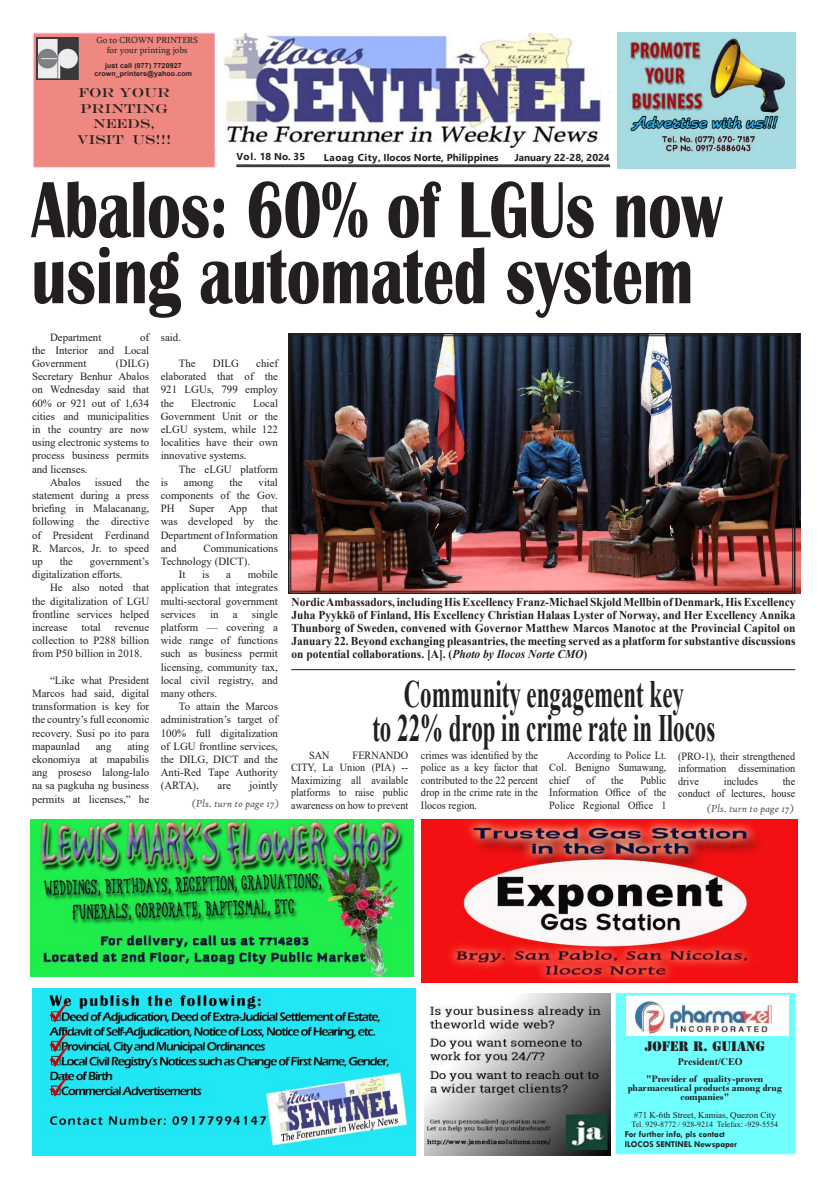
<style>
.page{position:relative;width:828px;height:1188px;background:#fff}
.page>*{position:absolute;margin:0;border:0;box-sizing:border-box;transform-origin:0 0}
.t1{font:700 82.5px/66px "Britannic";color:#231f20;scale:.75 1}
.t2{font:700 38.8px/34px "Times New Roman";color:#231f20;text-align:center;scale:.59 1}
.t3{font:13px/15.6px "Engravers";color:#231f20;text-align:center}
.t4{font:13px "Stencil Std";color:#231f20}
.t5{font:700 12px/13px "Times New Roman";color:#231f20;text-align:justify;scale:.95 1}
.t6{font:11px/13.2px "Times New Roman";color:#231f20;text-align:justify}
.t7{font:11px/12.5px "Times New Roman";color:#231f20;text-align:justify;scale:.93 1}
.t8{font:italic 11px "High Tower Text";color:#4b4c4d}
.t9{font:700 10px/9px "Bodoni";color:#231f20;text-align:center}
.t10{font:700 10px "Segoe UI";color:#231f20}
.t11{font:700 10px "Times New Roman";color:#231f20}
.t12{font:700 9px/10px "Tw Cen";color:#231f20}
.t13{font:9px/10px "Sylfaen";color:#231f20;text-align:center}
.t14{font:9px "Times New Roman";color:#231f20}
.t15{font:8px "Times New Roman";color:#231f20}
.t16{font:700 7px/8.4px "Arial";letter-spacing:.02em;color:#231f20;text-align:center}
.s1{font-style:italic}
</style>
<div class="page">
<img style="left:288px;top:333px;width:508px;height:261px">
<div style="left:290px;top:335px;width:503px;height:257px;border:1px solid #231f20"></div>
<hr style="left:291px;top:669px;width:504px;height:1px;background:#231f20">
<hr style="left:236px;top:165px;width:374px;height:1px;background:#231f20">
<hr style="left:236px;top:166px;width:374px;height:1px;background:#231f20">
<img style="left:425px;top:993px;width:186px;height:162px">
<img style="left:31px;top:820px;width:383px;height:157px">
<img style="left:422px;top:820px;width:375px;height:162px">
<div style="left:616px;top:993px;width:179px;height:161px;background:#6fffff"></div>
<img style="left:626px;top:996px;width:162px;height:39px">
<div style="left:33px;top:32px;width:183px;height:136px;background:#ef8880;border:1px solid #ffd6fc"></div>
<img style="left:37px;top:37px;width:42px;height:43px">
<img style="left:618px;top:33px;width:177px;height:135px">
<img style="left:223px;top:34px;width:388px;height:113px">
<img style="left:33px;top:988px;width:383px;height:167px">
<p class="t13" style="left:96px;top:35px;width:103px">Go to CROWN PRINTERS for your printing jobs</p>
<p class="t16" style="left:95px;top:61px;width:99px">just call (077) 7720927 crown_printers@yahoo.com</p>
<p class="t3" style="left:77px;top:85px;width:96px">FOR YOUR<br>PRINTING<br>NEEDS,<br>VISIT US!!!</p>
<p class="t10" style="left:236px;top:147px;width:70px">Vol. 18 No. 35</p>
<p class="t10" style="left:324px;top:148px;width:176px">Laoag City, Ilocos Norte, Philippines</p>
<p class="t10" style="left:514px;top:148px;width:97px">January 22-28, 2024</p>
<h1 class="t1" style="left:31px;top:178px;width:923px">Abalos: 60% of LGUs now using automated system</h1>
<p class="t6" style="left:50px;top:330px;width:53px">Department</p>
<p class="t6" style="left:161px;top:330px;width:22px">said.</p>
<p class="t6" style="left:179px;top:356px;width:18px">The</p>
<p class="t6" style="left:213px;top:356px;width:28px">DILG</p>
<p class="t6" style="left:32px;top:330px;width:119px;text-indent:108px">of the Interior and Local Government</p>
<p class="t6" style="left:116px;top:356px;width:35px">(DILG)</p>
<p class="t6" style="left:32px;top:370px;width:119px">Secretary Benhur Abalos</p>
<p class="t6" style="left:32px;top:383px;width:119px">on Wednesday said that</p>
<p class="t6" style="left:32px;top:396px;width:119px">60% or 921 out of 1,634</p>
<p class="t6" style="left:32px;top:409px;width:119px">cities and municipalities</p>
<p class="t6" style="left:32px;top:422px;width:119px">in the country are now</p>
<p class="t6" style="left:32px;top:436px;width:119px">using electronic systems to</p>
<p class="t6" style="left:32px;top:449px;width:119px">process business permits</p>
<p class="t6" style="left:32px;top:462px;width:57px">and licenses.</p>
<p class="t6" style="left:50px;top:475px;width:32px">Abalos</p>
<p class="t6" style="left:95px;top:475px;width:29px">issued</p>
<p class="t6" style="left:161px;top:356px;width:119px;text-indent:95px">chief elaborated that of the 921 LGUs, 799 employ the</p>
<p class="t6" style="left:161px;top:396px;width:119px;text-indent:92px">Local Government Unit or the eLGU system, while 122 localities have their own innovative systems.</p>
<p class="t6" style="left:179px;top:462px;width:101px">The eLGU platform</p>
<p class="t6" style="left:161px;top:475px;width:9px">is</p>
<p class="t6" style="left:184px;top:475px;width:31px">among</p>
<p class="t6" style="left:229px;top:475px;width:15px">the</p>
<p class="t6" style="left:191px;top:396px;width:46px">Electronic</p>
<p class="t6" style="left:32px;top:475px;width:119px;text-indent:104px">the statement during a press briefing in Malacanang, following the directive of President Ferdinand R. Marcos, Jr. to speed up</p>
<p class="t6" style="left:161px;top:475px;width:119px;text-indent:98px">vital components of the Gov.<br>PH</p>
<p class="t6" style="left:161px;top:502px;width:119px;text-indent:101px">that was developed by the Department of Information and</p>
<p class="t6" style="left:189px;top:502px;width:27px">Super</p>
<p class="t6" style="left:228px;top:502px;width:20px">App</p>
<p class="t6" style="left:204px;top:541px;width:76px">Communications</p>
<p class="t6" style="left:161px;top:554px;width:91px">Technology (DICT).</p>
<p class="t6" style="left:179px;top:568px;width:8px">It</p>
<p class="t6" style="left:202px;top:568px;width:9px">is</p>
<p class="t6" style="left:226px;top:568px;width:6px">a</p>
<p class="t6" style="left:60px;top:554px;width:15px">the</p>
<p class="t6" style="left:32px;top:554px;width:119px;text-indent:58px">government’s digitalization efforts.</p>
<p class="t6" style="left:32px;top:581px;width:119px;text-indent:18px">He also noted that the digitalization of LGU frontline services helped increase</p>
<p class="t6" style="left:161px;top:568px;width:119px;text-indent:87px">mobile application that integrates multi-sectoral government services</p>
<p class="t5" style="left:292px;top:596px;width:532px">Nordic Ambassadors, including His Excellency Franz-Michael Skjold Mellbin of Denmark, His Excellency Juha Pyykkö of Finland, His Excellency Christian Halaas Lyster of Norway, and Her Excellency Annika Thunborg of Sweden, convened with Governor Matthew Marcos Manotoc at the Provincial Capitol on January 22. Beyond exchanging pleasantries, the meeting served as a platform for substantive discussions on potential collaborations. [A]. (<span class="s1">Photo by Ilocos Norte CMO</span>)</p>
<p class="t6" style="left:161px;top:607px;width:119px;text-indent:91px">single platform — covering a wide range of functions such as business permit licensing, community tax, local civil registry, and many others.</p>
<p class="t6" style="left:161px;top:700px;width:119px;text-indent:18px">To attain the Marcos administration’s target of 100% full digitalization of LGU frontline services, the DILG, DICT and the Anti-Red Tape Authority (ARTA),</p>
<p class="t6" style="left:210px;top:607px;width:10px">in</p>
<p class="t6" style="left:233px;top:607px;width:6px">a</p>
<p class="t6" style="left:82px;top:620px;width:21px">total</p>
<p class="t6" style="left:32px;top:620px;width:119px;text-indent:83px">revenue collection to P288 billion from P50 billion in 2018.</p>
<p class="t6" style="left:32px;top:673px;width:119px;text-indent:18px">“Like what President Marcos had said, digital transformation is key for the country’s full economic recovery. Susi po ito para mapaunlad</p>
<h2 class="t2" style="left:372px;top:676px;width:583px">Community engagement key<br>to 22% drop in crime rate in Ilocos</h2>
<p class="t7" style="left:549px;top:748px;width:128px;text-indent:18px">According to Police Lt.<br>Col. Benigno Sumawang, chief</p>
<p class="t6" style="left:32px;top:739px;width:119px;text-indent:95px">ating ekonomiya at mapabilis ang proseso lalong-lalo na sa pagkuha ng business permits at licenses,” he</p>
<p class="t6" style="left:96px;top:739px;width:17px">ang</p>
<p class="t7" style="left:291px;top:749px;width:128px;text-indent:61px">FERNANDO CITY, La Union (PIA) -- Maximizing all available platforms to raise public awareness on how to prevent</p>
<p class="t7" style="left:421px;top:749px;width:128px">crimes was identified by the police as a key factor that contributed to the 22 percent drop in the crime rate in the Ilocos region.</p>
<p class="t7" style="left:309px;top:749px;width:24px">SAN</p>
<p class="t7" style="left:678px;top:749px;width:128px">(PRO-1), their strengthened information dissemination drive</p>
<p class="t7" style="left:549px;top:773px;width:128px;text-indent:91px">Public Information Office of the Police Regional Office 1</p>
<p class="t7" style="left:586px;top:773px;width:11px">of</p>
<p class="t7" style="left:611px;top:773px;width:15px">the</p>
<p class="t7" style="left:678px;top:774px;width:128px;text-align:right">the<br>conduct of lectures, house</p>
<p class="t7" style="left:724px;top:774px;width:38px">includes</p>
<p class="t6" style="left:218px;top:779px;width:15px">are</p>
<p class="t6" style="left:250px;top:779px;width:30px">jointly</p>
<p class="t8" style="left:192px;top:797px;width:89px">(Pls. turn to page 17)</p>
<p class="t8" style="left:707px;top:802px;width:89px">(Pls. turn to page 17)</p>
<p class="t4" style="left:645px;top:1038px;width:122px">JOFER R. GUIANG</p>
<p class="t11" style="left:678px;top:1055px;width:66px">President/CEO</p>
<p class="t9" style="left:628px;top:1074px;width:156px">"Provider of quality-proven pharmaceutical products among drug companies"</p>
<p class="t14" style="left:634px;top:1108px;width:144px">#71 K-6th Street, Kamias, Quezon City</p>
<p class="t15" style="left:631px;top:1118px;width:148px">Tel. 929-8772 / 928-9214 Telefax: -929-5554</p>
<p class="t12" style="left:625px;top:1128px;width:114px">For further info, pls contact<br>ILOCOS SENTINEL Newspaper</p>
</div>
